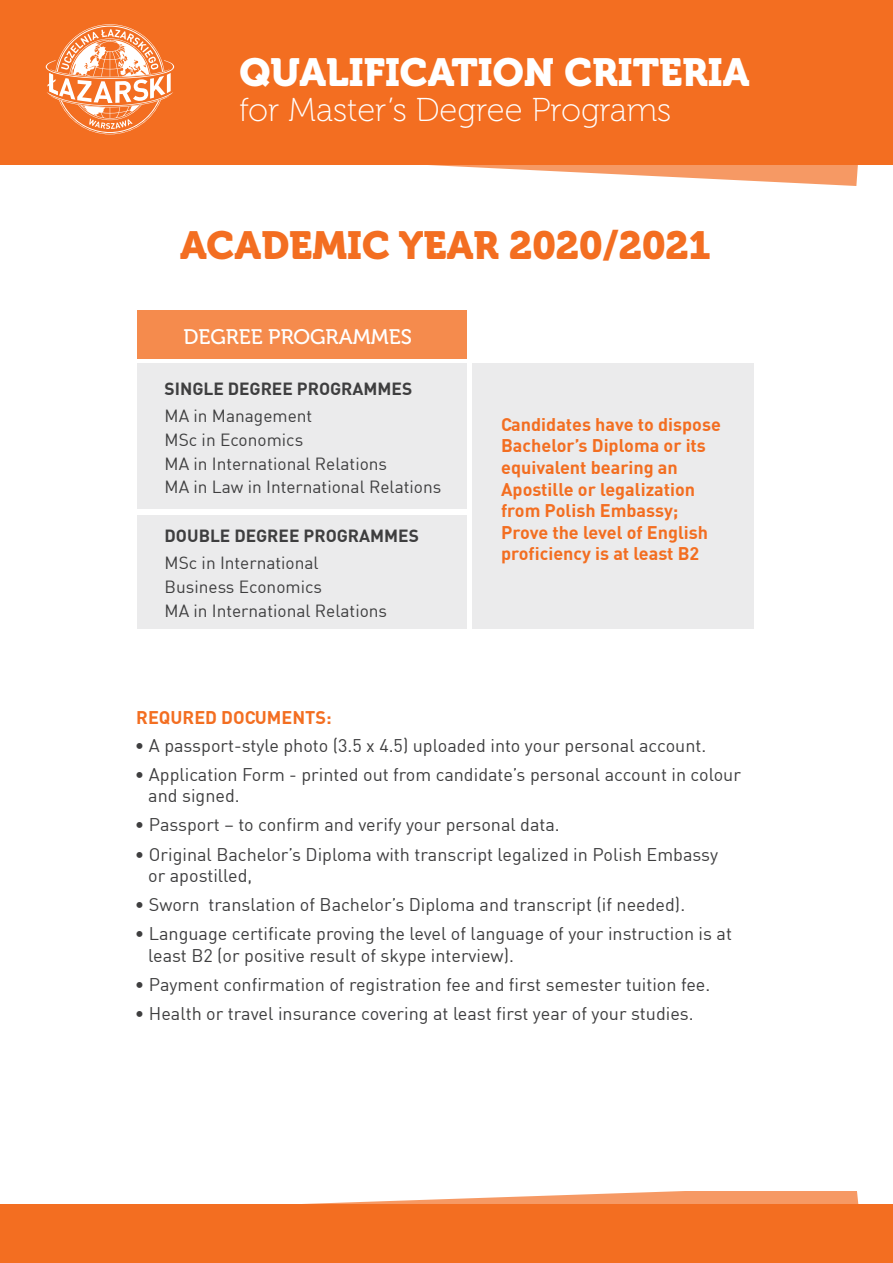
<style>
.page{position:relative;width:893px;height:1263px;background:#fff}
.page>*{position:absolute;margin:0;border:0;box-sizing:border-box;transform-origin:0 0}
.t1{font:39px "Museo 900";color:#fff}
.t2{font:39px "Museo 900";color:#f36e21}
.t3{font:33px "Museo 100";color:#fff}
.t4{font:21px "Museo 500";color:#fff}
.t5{font:18px/21.6px "DINCE";color:#3e3e3f}
.t6{font:700 18px/21.6px "DINCE";color:#f36e21}
.t7{font:17.25px/23.7px "DINCE";color:#3e3e3f}
.t8{font:700 17.25px "DINCE";color:#3e3e3f}
</style>
<div class="page">
<svg style="left:0;top:164px;width:868px;height:22px"></svg>
<div style="left:0;top:0;width:893px;height:164px;background:#f36e21"></div>
<svg style="left:46px;top:24px;width:128px;height:110px"></svg>
<div style="left:137px;top:311px;width:329px;height:48px;background:#f58b4d"></div>
<div style="left:137px;top:364px;width:329px;height:145px;background:#ebebec"></div>
<div style="left:137px;top:515px;width:329px;height:113px;background:#ebebec"></div>
<div style="left:472px;top:363px;width:281px;height:265px;background:#ebebec"></div>
<svg style="left:0;top:1192px;width:868px;height:13px"></svg>
<div style="left:0;top:1205px;width:893px;height:58px;background:#f36e21"></div>
<h1 class="t1" style="left:239px;top:51px;width:512px">QUALIFICATION CRITERIA</h1>
<h2 class="t3" style="left:239px;top:92px;width:433px">for Master’s Degree Programs</h2>
<h1 class="t2" style="left:180px;top:223px;width:532px">ACADEMIC YEAR 2020/2021</h1>
<p class="t4" style="left:183px;top:326px;width:230px">DEGREE PROGRAMMES</p>
<p class="t8" style="left:165px;top:378px;width:249px">SINGLE DEGREE PROGRAMMES</p>
<p class="t7" style="left:165px;top:404px;width:278px">MA in Management<br>MSc in Economics<br>MA in International Relations<br>MA in Law in International Relations</p>
<p class="t8" style="left:165px;top:525px;width:256px">DOUBLE DEGREE PROGRAMMES</p>
<p class="t7" style="left:165px;top:550px;width:224px">MSc in International<br>Business Economics<br>MA in International Relations</p>
<p class="t6" style="left:501px;top:413px;width:221px">Candidates have to dispose<br>Bachelor’s Diploma or its equivalent bearing an<br>Apostille or legalization from Polish Embassy;<br>Prove the level of English proficiency is at least B2</p>
<p class="t6" style="left:136px;top:706px;width:197px">REQURED DOCUMENTS:</p>
<p class="t5" style="left:135px;top:734px;width:573px">• A passport-style photo (3.5 x 4.5) uploaded into your personal account.</p>
<p class="t5" style="left:148px;top:763px;width:594px;text-indent:-13px">• Application Form - printed out from candidate’s personal account in colour and signed.</p>
<p class="t5" style="left:135px;top:814px;width:426px">• Passport – to confirm and verify your personal data.</p>
<p class="t5" style="left:148px;top:843px;width:571px;text-indent:-13px">• Original Bachelor’s Diploma with transcript legalized in Polish Embassy or apostilled,</p>
<p class="t5" style="left:135px;top:893px;width:552px">• Sworn translation of Bachelor’s Diploma and transcript (if needed).</p>
<p class="t5" style="left:148px;top:923px;width:585px;text-indent:-13px">• Language certificate proving the level of language of your instruction is at least B2 (or positive result of skype interview).</p>
<p class="t5" style="left:135px;top:973px;width:577px">• Payment confirmation of registration fee and first semester tuition fee.</p>
<p class="t5" style="left:135px;top:1002px;width:560px">• Health or travel insurance covering at least first year of your studies.</p>
</div>
